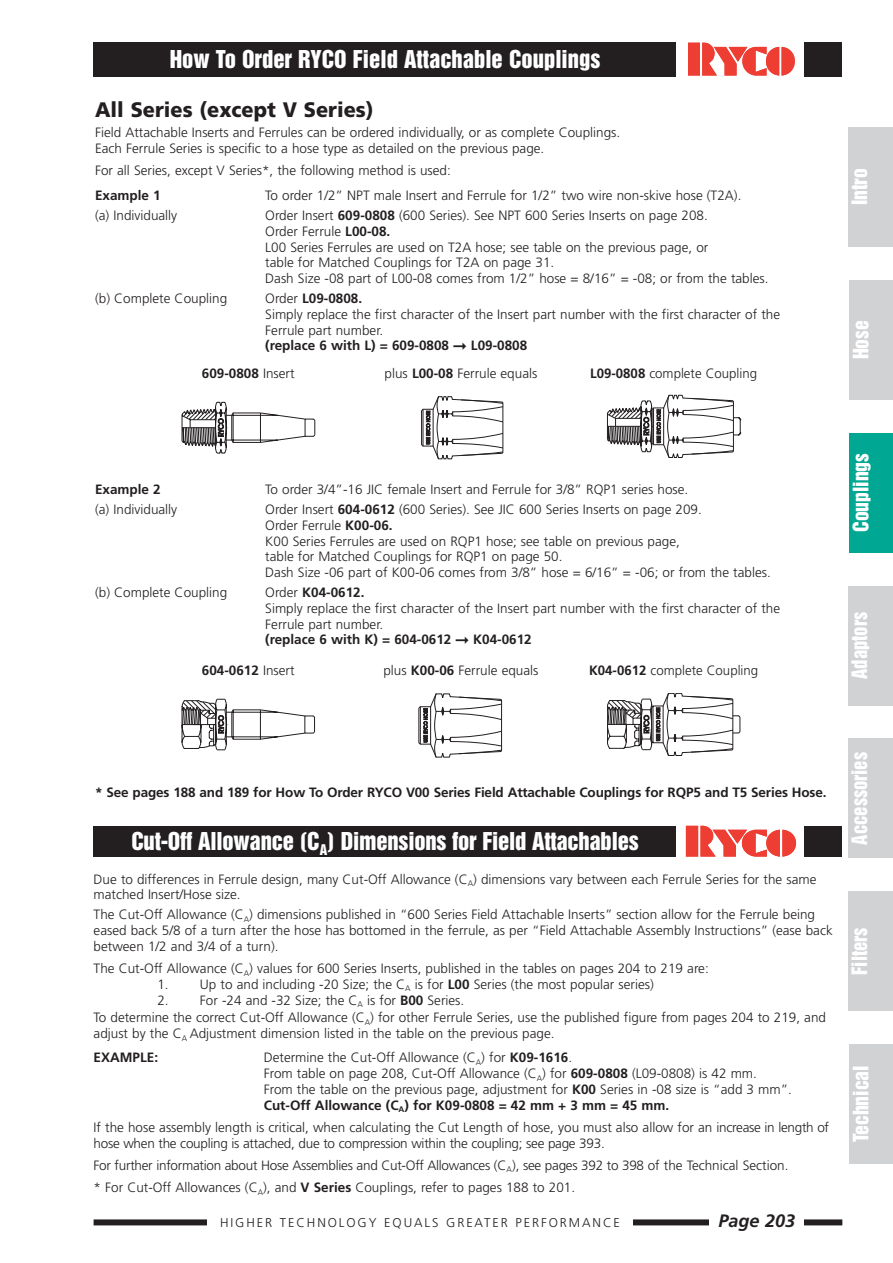
<style>
.page{position:relative;width:893px;height:1263px;background:#fff}
.page>*{position:absolute;margin:0;border:0;box-sizing:border-box;transform-origin:0 0}
.t1{font:22.5px "Switzerland Inserat";letter-spacing:-.01em;color:#fff}
.t2{font:900 21px "Frutiger";color:#231f20;scale:.95 1}
.t3{font:19.5px "Switzerland Inserat";color:#fff}
.t4{font:19.5px "Switzerland Inserat";color:#fff;scale:.95 1}
.t5{font:italic 700 18px "Frutiger";color:#231f20}
.t6{font:300 13.5px/15.8px "Frutiger";color:#231f20}
.t7{font:300 13.5px/15.8px "Frutiger";letter-spacing:-.02em;color:#231f20}
.t8{font:700 13.5px "Frutiger";letter-spacing:-.01em;color:#231f20}
.t9{font:300 12.75px "Frutiger";letter-spacing:.15em;color:#231f20}
.s1{font-weight:700}
.s2{font-weight:300}
</style>
<div class="page">
<div style="left:94px;top:43px;width:748px;height:34px;background:#231f20"></div>
<div style="left:677px;top:41px;width:127px;height:37px;background:#fff"></div>
<div style="left:688px;top:43px;width:12px;height:33px;background:#ee3e34"></div>
<svg style="left:702px;top:43px;width:92px;height:33px"></svg>
<div style="left:94px;top:1219px;width:748px;height:6px;background:#231f20"></div>
<div style="left:709px;top:1212px;width:95px;height:21px;background:#fff"></div>
<div style="left:848px;top:892px;width:44px;height:119px;background:#d1d2d4"></div>
<div style="left:849px;top:280px;width:43px;height:119px;background:#d1d2d4"></div>
<div style="left:849px;top:433px;width:43px;height:119px;background:#00a894"></div>
<div style="left:848px;top:586px;width:44px;height:119px;background:#d1d2d4"></div>
<div style="left:848px;top:739px;width:44px;height:119px;background:#d1d2d4"></div>
<div style="left:849px;top:1044px;width:43px;height:119px;background:#d1d2d4"></div>
<div style="left:207px;top:1216px;width:425px;height:20px;background:#fff"></div>
<div style="left:848px;top:128px;width:44px;height:119px;background:#d1d2d4"></div>
<svg style="left:181px;top:401px;width:134px;height:53px"></svg>
<svg style="left:421px;top:396px;width:83px;height:64px"></svg>
<svg style="left:607px;top:394px;width:134px;height:64px"></svg>
<svg style="left:181px;top:699px;width:134px;height:52px"></svg>
<svg style="left:418px;top:693px;width:84px;height:65px"></svg>
<svg style="left:607px;top:693px;width:133px;height:63px"></svg>
<div style="left:94px;top:826px;width:748px;height:31px;background:#231f20"></div>
<div style="left:676px;top:824px;width:127px;height:34px;background:#fff"></div>
<div style="left:686px;top:826px;width:12px;height:31px;background:#ee3e34"></div>
<svg style="left:700px;top:826px;width:96px;height:31px"></svg>
<p class="t1" style="left:170px;top:50px;width:432px">How To Order RYCO Field Attachable Couplings</p>
<p class="t2" style="left:95px;top:101px;width:295px">All Series (except V Series)</p>
<p class="t6" style="left:95px;top:125px;width:526px">Field Attachable Inserts and Ferrules can be ordered individually, or as complete Couplings.<br>Each Ferrule Series is specific to a hose type as detailed on the previous page.</p>
<p class="t6" style="left:95px;top:159px;width:357px;line-height:24.8px">For all Series, except V Series*, the following method is used:<br><span class="s1">Example 1</span></p>
<p class="t6" style="left:265px;top:189px;width:477px">To order 1/2” NPT male Insert and Ferrule for 1/2” two wire non-skive hose (T2A).</p>
<p class="t6" style="left:95px;top:209px;width:84px">(a) Individually</p>
<p class="t6" style="left:265px;top:209px;width:504px">Order Insert <span class="s1">609-0808</span> (600 Series). See NPT 600 Series Inserts on page 208.<br>Order Ferrule <span class="s1">L00-08.<br></span>L00 Series Ferrules are used on T2A hose; see table on the previous page, or<br>table for Matched Couplings for T2A on page 31.<br>Dash Size -08 part of L00-08 comes from 1/2” hose = 8/16” = -08; or from the tables.</p>
<p class="t6" style="left:95px;top:292px;width:134px">(b) Complete Coupling</p>
<p class="t6" style="left:265px;top:292px;width:516px">Order <span class="s1">L09-0808.<br></span>Simply replace the first character of the Insert part number with the first character of the Ferrule part number.<br><span class="s1">(replace 6 with L) = 609-0808</span> ➞ <span class="s1">L09-0808</span></p>
<p class="t8" style="left:202px;top:367px;width:94px">609-0808 <span class="s2">Insert</span></p>
<p class="t6" style="left:384px;top:366px;width:154px">plus <span class="s1">L00-08</span> Ferrule equals</p>
<p class="t6" style="left:590px;top:366px;width:168px"><span class="s1">L09-0808</span> complete Coupling</p>
<p class="t8" style="left:95px;top:484px;width:67px">Example 2</p>
<p class="t6" style="left:265px;top:483px;width:424px">To order 3/4”-16 JIC female Insert and Ferrule for 3/8” RQP1 series hose.</p>
<p class="t6" style="left:95px;top:503px;width:84px">(a) Individually</p>
<p class="t6" style="left:265px;top:503px;width:507px">Order Insert <span class="s1">604-0612</span> (600 Series). See JIC 600 Series Inserts on page 209.<br>Order Ferrule <span class="s1">K00-06.<br></span>K00 Series Ferrules are used on RQP1 hose; see table on previous page,<br>table for Matched Couplings for RQP1 on page 50.<br>Dash Size -06 part of K00-06 comes from 3/8” hose = 6/16” = -06; or from the tables.</p>
<p class="t6" style="left:95px;top:586px;width:134px">(b) Complete Coupling</p>
<p class="t6" style="left:265px;top:586px;width:516px">Order <span class="s1">K04-0612.<br></span>Simply replace the first character of the Insert part number with the first character of the Ferrule part number.<br><span class="s1">(replace 6 with K) = 604-0612</span> ➞ <span class="s1">K04-0612</span></p>
<p class="t8" style="left:202px;top:665px;width:94px">604-0612 <span class="s2">Insert</span></p>
<p class="t6" style="left:383px;top:664px;width:156px">plus <span class="s1">K00-06</span> Ferrule equals</p>
<p class="t6" style="left:589px;top:664px;width:171px"><span class="s1">K04-0612</span> complete Coupling</p>
<p class="t3" style="left:851px;top:205px;width:38px;rotate:-90deg">Intro</p>
<p class="t3" style="left:852px;top:359px;width:40px;rotate:-90deg">Hose</p>
<p class="t3" style="left:852px;top:532px;width:81px;rotate:-90deg">Couplings</p>
<p class="t4" style="left:851px;top:679px;width:72px;rotate:-90deg">Adaptors</p>
<p class="t8" style="left:95px;top:787px;width:733px">* See pages 188 and 189 for How To Order RYCO V00 Series Field Attachable Couplings for RQP5 and T5 Series Hose.</p>
<p class="t1" style="left:131px;top:832px;width:509px">Cut-Off Allowance (C<sub>A</sub>) Dimensions for Field Attachables</p>
<p class="t6" style="left:94px;top:872px;width:724px">Due to differences in Ferrule design, many Cut-Off Allowance (C<sub>A</sub>) dimensions vary between each Ferrule Series for the same matched Insert/Hose size.</p>
<p class="t6" style="left:94px;top:908px;width:740px">The Cut-Off Allowance (C<sub>A</sub>) dimensions published in “600 Series Field Attachable Inserts” section allow for the Ferrule being eased back 5/8 of a turn after the hose has bottomed in the ferrule, as per “Field Attachable Assembly Instructions” (ease back between 1/2 and 3/4 of a turn).</p>
<p class="t6" style="left:94px;top:962px;width:616px">The Cut-Off Allowance (C<sub>A</sub>) values for 600 Series Inserts, published in the tables on pages 204 to 219 are:</p>
<p class="t6" style="left:157px;top:977px;width:498px">1. Up to and including -20 Size; the C<sub>A</sub> is for <span class="s1">L00</span> Series (the most popular series)</p>
<p class="t6" style="left:94px;top:992px;width:734px;line-height:17.9px;text-indent:64px">2. For -24 and -32 Size; the C<sub>A</sub> is for <span class="s1">B00</span> Series.<br>To determine the correct Cut-Off Allowance (C<sub>A</sub>) for other Ferrule Series, use the published figure from pages 204 to 219, and</p>
<p class="t6" style="left:94px;top:1022px;width:462px;line-height:24.3px">adjust by the C<sub>A</sub> Adjustment dimension listed in the table on the previous page.<br><span class="s1">EXAMPLE:</span></p>
<p class="t6" style="left:264px;top:1051px;width:530px">Determine the Cut-Off Allowance (C<sub>A</sub>) for <span class="s1">K09-1616</span>.<br>From table on page 208, Cut-Off Allowance (C<sub>A</sub>) for <span class="s1">609-0808</span> (L09-0808) is 42 mm.<br>From the table on the previous page, adjustment for <span class="s1">K00</span> Series in -08 size is “add 3 mm”.<br><span class="s1">Cut-Off Allowance (C</span><sub>A</sub><span class="s1">) for K09-0808 = 42 mm + 3 mm = 45 mm.</span></p>
<p class="t7" style="left:94px;top:1120px;width:737px">If the hose assembly length is critical, when calculating the Cut Length of hose, you must also allow for an increase in length of hose when the coupling is attached, due to compression within the coupling; see page 393.</p>
<p class="t7" style="left:94px;top:1155px;width:696px;line-height:22.2px">For further information about Hose Assemblies and Cut-Off Allowances (C<sub>A</sub>), see pages 392 to 398 of the Technical Section. * For Cut-Off Allowances (C<sub>A</sub>), and <span class="s1">V Series</span> Couplings, refer to pages 188 to 201.</p>
<p class="t9" style="left:220px;top:1217px;width:401px">HIGHER TECHNOLOGY EQUALS GREATER PERFORMANCE</p>
<p class="t5" style="left:718px;top:1214px;width:78px">Page 203</p>
<p class="t4" style="left:851px;top:845px;width:99px;rotate:-90deg">Accessories</p>
<p class="t4" style="left:851px;top:975px;width:51px;rotate:-90deg">Filters</p>
<p class="t3" style="left:852px;top:1142px;width:78px;rotate:-90deg">Technical</p>
</div>
